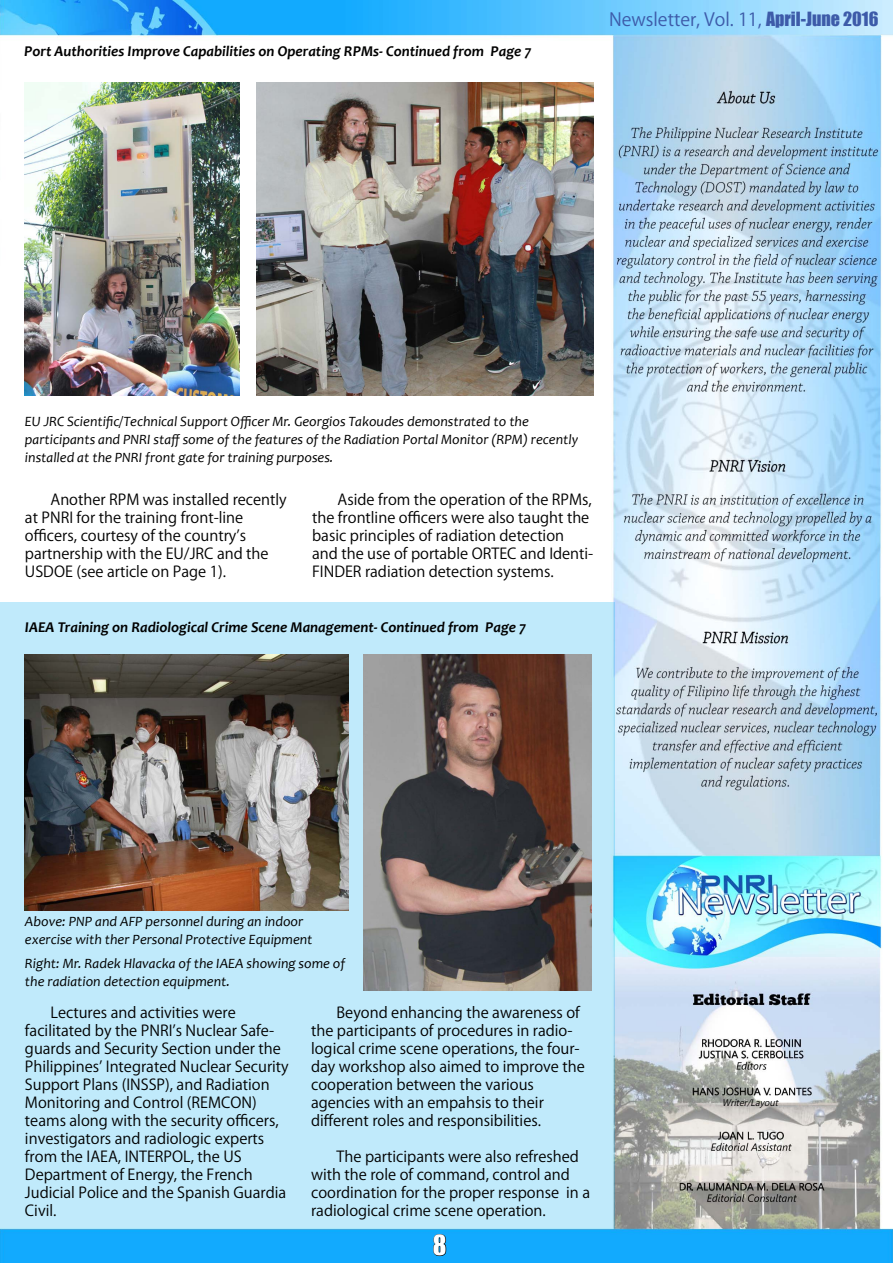
<style>
.page{position:relative;width:893px;height:1263px;background:#fff}
.page>*{position:absolute;margin:0;border:0;box-sizing:border-box;transform-origin:0 0}
.t1{font:25.5px "Impact";color:#fff}
.t2{font:18px "Koz Go Pro";color:#3d5ba9}
.t3{font:15px/18px "Koz Go Pro";color:#000}
.t4{font:italic 700 15px "Candara";color:#000}
.t5{font:italic 14.25px/18px "Candara";color:#000}
.t6{font:italic 9px "Koz Go Pro";color:#000}
.s1{font-family:"Impact"}
</style>
<div class="page">
<img style="left:0;top:1px;width:893px;height:1262px">
<svg style="left:433px;top:1234px;width:14px;height:22px"></svg>
<img style="left:25px;top:83px;width:215px;height:312px">
<img style="left:257px;top:83px;width:336px;height:312px">
<div style="left:0;top:602px;width:615px;height:626px;background:#c0eafb"></div>
<img style="left:25px;top:655px;width:324px;height:255px">
<img style="left:364px;top:655px;width:227px;height:336px">
<p class="t4" style="left:24px;top:41px;width:509px">Port Authorities Improve Capabilities on Operating RPMs- Continued from Page 7</p>
<p class="t2" style="left:609px;top:8px;width:271px">Newsletter, Vol. 11, <span class="s1">April-June 2016</span></p>
<p class="t5" style="left:25px;top:412px;width:555px">EU JRC Scientific/Technical Support Officer Mr. Georgios Takoudes demonstrated to the participants and PNRI staff some of the features of the Radiation Portal Monitor (RPM) recently installed at the PNRI front gate for training purposes.</p>
<p class="t3" style="left:25px;top:491px;width:263px;text-indent:26px">Another RPM was installed recently at PNRI for the training front-line officers, courtesy of the country’s partnership with the EU/JRC and the USDOE (see article on Page 1).</p>
<p class="t3" style="left:312px;top:491px;width:283px;text-indent:26px">Aside from the operation of the RPMs, the frontline officers were also taught the basic principles of radiation detection and the use of portable ORTEC and Identi-FINDER radiation detection systems.</p>
<p class="t4" style="left:25px;top:617px;width:503px">IAEA Training on Radiological Crime Scene Management- Continued from Page 7</p>
<p class="t5" style="left:25px;top:912px;width:289px">Above: PNP and AFP personnel during an indoor exercise with ther Personal Protective Equipment</p>
<p class="t5" style="left:25px;top:954px;width:322px">Right: Mr. Radek Hlavacka of the IAEA showing some of the radiation detection equipment.</p>
<p class="t3" style="left:25px;top:1004px;width:265px;text-indent:26px">Lectures and activities were facilitated by the PNRI’s Nuclear Safe&shy;guards and Security Section under the Philippines’ Integrated Nuclear Security Support Plans (INSSP), and Radiation Monitoring and Control (REMCON) teams along with the security officers, investigators and radiologic experts from the IAEA, INTERPOL, the US Department of Energy, the French Judicial Police and the Spanish Guardia Civil.</p>
<p class="t3" style="left:311px;top:1004px;width:275px;text-indent:26px">Beyond enhancing the awareness of the participants of procedures in radio&shy;logical crime scene operations, the four&shy;day workshop also aimed to improve the cooperation between the various agencies with an empahsis to their different roles and responsibilities.</p>
<p class="t3" style="left:311px;top:1148px;width:281px;text-indent:26px">The participants were also refreshed with the role of command, control and coordination for the proper response in a radiological crime scene operation.</p>
<h1 class="t1" style="left:433px;top:1225px;width:15px">8</h1>
<p class="t6" style="left:722px;top:1097px;width:60px">Writer/Layout</p>
</div>
